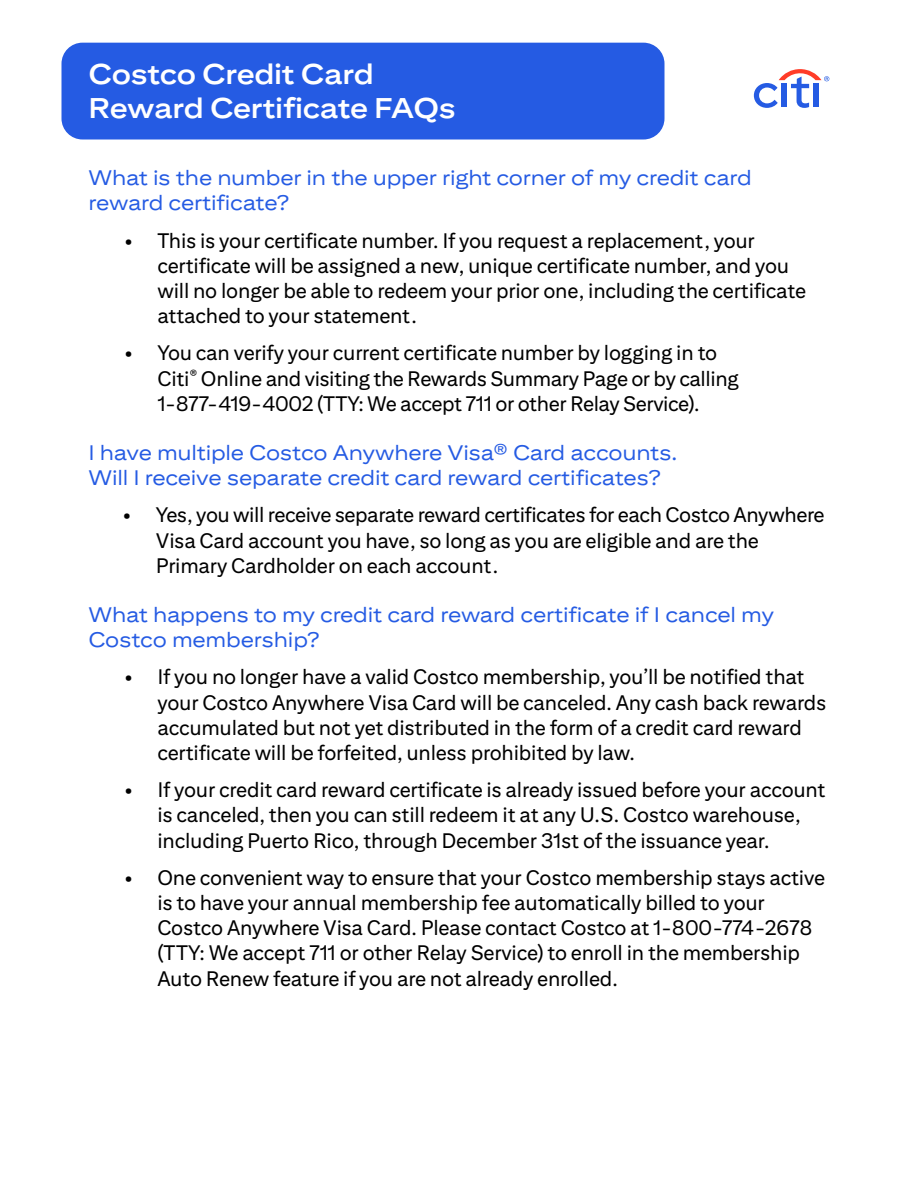
<style>
.page{position:relative;width:918px;height:1188px;background:#fff}
.page>*{position:absolute;margin:0;border:0;box-sizing:border-box;transform-origin:0 0}
.t1{font:700 28.5px/34.2px "Citi Sans Display";letter-spacing:-.01em;color:#fff}
.t2{font:21px/25.2px "Citi Sans Text";letter-spacing:-.01em;color:#000}
.t3{font:21px/25.2px "Citi Sans Display";letter-spacing:-.01em;color:#255be3}
</style>
<div class="page">
<div style="left:62px;top:43px;width:602px;height:97px;background:#255be3;border-radius:21px"></div>
<svg style="left:754px;top:69px;width:75px;height:39px"></svg>
<h1 class="t1" style="left:88px;top:56px;width:369px">Costco Credit Card<br>Reward Certificate FAQs</h1>
<h2 class="t3" style="left:88px;top:165px;width:665px">What is the number in the upper right corner of my credit card reward certificate?</h2>
<p class="t2" style="left:157px;top:227px;width:650px;text-indent:-33px">• This is your certificate number. If you request a replacement, your certificate will be assigned a new, unique certificate number, and you will no longer be able to redeem your prior one, including the certificate attached to your statement.</p>
<p class="t2" style="left:157px;top:340px;width:583px;text-indent:-33px">• You can verify your current certificate number by logging in to<br>Citi<sup>®</sup> Online and visiting the Rewards Summary Page or by calling<br>1-877-419-4002 (TTY: We accept 711 or other Relay Service).</p>
<h2 class="t3" style="left:88px;top:440px;width:590px">I have multiple Costco Anywhere Visa® Card accounts.<br>Will I receive separate credit card reward certificates?</h2>
<p class="t2" style="left:156px;top:502px;width:670px;text-indent:-33px">• Yes, you will receive separate reward certificates for each Costco Anywhere<br>Visa Card account you have, so long as you are eligible and are the<br>Primary Cardholder on each account.</p>
<h2 class="t3" style="left:88px;top:602px;width:687px">What happens to my credit card reward certificate if I cancel my<br>Costco membership?</h2>
<p class="t2" style="left:157px;top:664px;width:670px;text-indent:-33px">• If you no longer have a valid Costco membership, you’ll be notified that your Costco Anywhere Visa Card will be canceled. Any cash back rewards accumulated but not yet distributed in the form of a credit card reward certificate will be forfeited, unless prohibited by law.</p>
<p class="t2" style="left:157px;top:777px;width:670px;text-indent:-33px">• If your credit card reward certificate is already issued before your account is canceled, then you can still redeem it at any U.S. Costco warehouse, including Puerto Rico, through December 31st of the issuance year.</p>
<p class="t2" style="left:157px;top:864px;width:669px;text-indent:-33px">• One convenient way to ensure that your Costco membership stays active is to have your annual membership fee automatically billed to your Costco Anywhere Visa Card. Please contact Costco at 1-800-774-2678 (TTY: We accept 711 or other Relay Service) to enroll in the membership Auto Renew feature if you are not already enrolled.</p>
</div>
